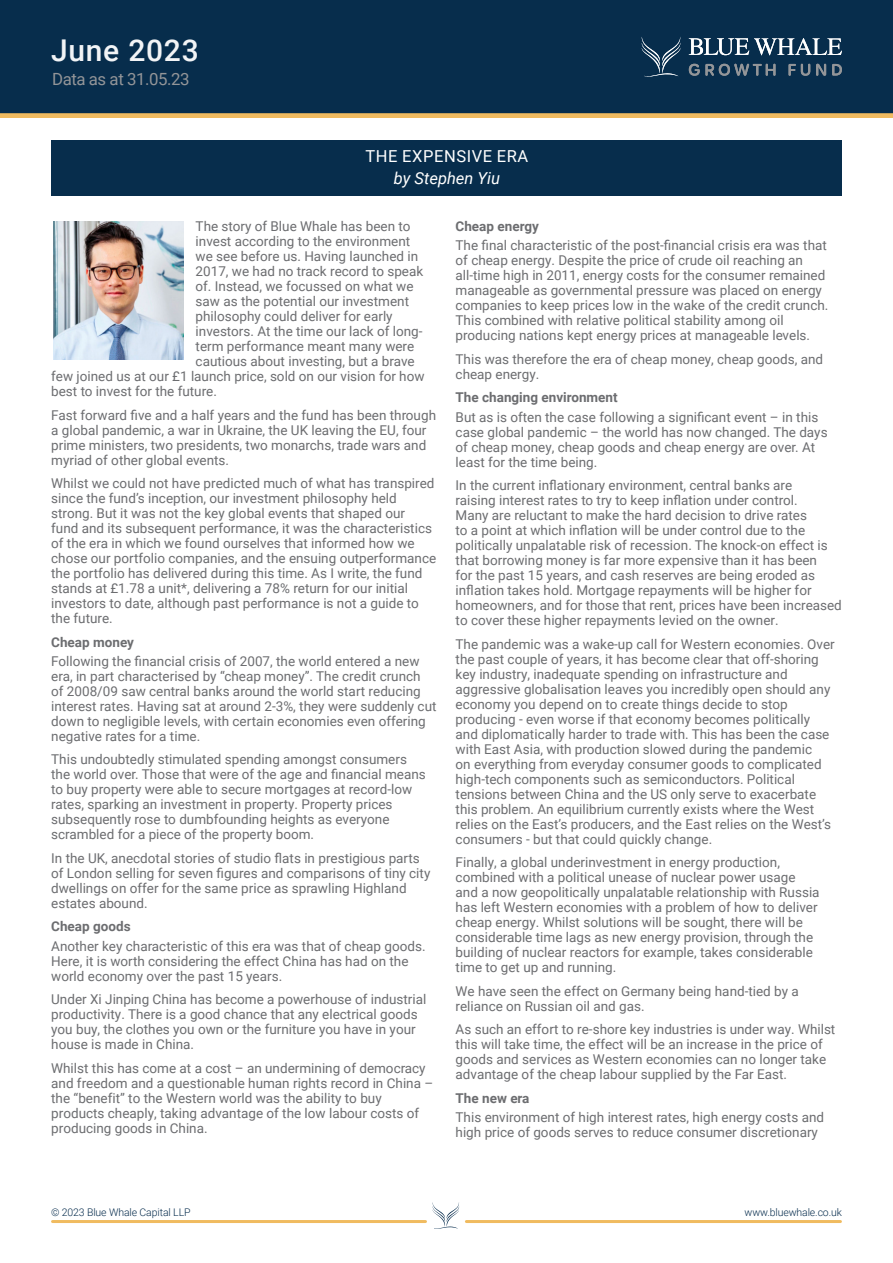
<style>
.page{position:relative;width:893px;height:1263px;background:#fff}
.page>*{position:absolute;margin:0;border:0;box-sizing:border-box;transform-origin:0 0}
.t1{font:500 30px "Roboto";letter-spacing:.025em;color:#f2f4f6}
.t2{font:16.8px "Roboto";letter-spacing:-.025em;color:#939598}
.t3{font:16.5px/22.5px "Roboto";letter-spacing:.035em;color:#fff;text-align:center}
.Paragraph_Style_6{font:13.5px/15px "Roboto";color:#6c6d70}
.Paragraph_Style_6-2{font:300 10.5px "Roboto";letter-spacing:-.01em;color:#052b4c}
.s1{font-style:italic}
.s2{font-weight:700}
.s3{font-style:inherit}
</style>
<div class="page">
<div style="left:0;top:0;width:893px;height:116px;background:#072d4c"></div>
<svg style="left:433px;top:1202px;width:26px;height:27px"></svg>
<hr style="left:53px;top:1220px;width:372px;height:3px;background:#f0bb60">
<hr style="left:466px;top:1220px;width:374px;height:3px;background:#f0bb60">
<div style="left:0;top:113px;width:893px;height:5px;background:#f0bb60"></div>
<svg style="left:642px;top:38px;width:38px;height:39px"></svg>
<svg style="left:689px;top:38px;width:153px;height:17px"></svg>
<svg style="left:689px;top:64px;width:86px;height:12px"></svg>
<svg style="left:789px;top:64px;width:21px;height:12px"></svg>
<svg style="left:816px;top:64px;width:10px;height:12px"></svg>
<svg style="left:832px;top:64px;width:10px;height:12px"></svg>
<img style="left:53px;top:221px;width:130px;height:139px">
<div style="left:51px;top:140px;width:791px;height:56px;background:#072d4c"></div>
<p class="t1" style="left:51px;top:29px;width:149px">June 2023</p>
<p class="t2" style="left:52px;top:67px;width:139px">Data as at 31.05.23</p>
<p class="t3" style="left:365px;top:144px;width:164px">THE EXPENSIVE ERA <span class="s1">by Stephen Yiu</span></p>
<p class="Paragraph_Style_6" style="left:196px;top:218px;width:229px">The story of Blue Whale has been to invest according to the environment we see before us. Having launched in 2017, we had no track record to speak of. Instead, we focussed on what we saw as the potential our investment philosophy could deliver for early investors. At the time our lack of long&shy;term performance meant many were cautious about investing, but a brave</p>
<p class="Paragraph_Style_6" style="left:51px;top:368px;width:375px">few joined us at our £1 launch price, sold on our vision for how best to invest for the future.</p>
<p class="Paragraph_Style_6" style="left:51px;top:407px;width:386px">Fast forward five and a half years and the fund has been through a global pandemic, a war in Ukraine, the UK leaving the EU, four prime ministers, two presidents, two monarchs, trade wars and myriad of other global events.</p>
<p class="Paragraph_Style_6" style="left:51px;top:475px;width:387px">Whilst we could not have predicted much of what has transpired since the fund’s inception, our investment philosophy held strong. But it was not the key global events that shaped our<br>fund and its subsequent performance, it was the characteristics of the era in which we found ourselves that informed how we chose our portfolio companies, and the ensuing outperformance the portfolio has delivered during this time. As I write, the fund stands at £1.78 a unit*, delivering a 78% return for our initial investors to date, although past performance is not a guide to the future.</p>
<p class="Paragraph_Style_6" style="left:51px;top:632px;width:370px;line-height:19.2px"><span class="s2">Cheap money<br></span>Following the financial crisis of 2007, the world entered a new</p>
<p class="Paragraph_Style_6" style="left:51px;top:668px;width:387px">era, in part characterised by “cheap money”. The credit crunch<br>of 2008/09 saw central banks around the world start reducing interest rates. Having sat at around 2-3%, they were suddenly cut down to negligible levels, with certain economies even offering negative rates for a time.</p>
<p class="Paragraph_Style_6" style="left:51px;top:751px;width:376px">This undoubtedly stimulated spending amongst consumers the world over. Those that were of the age and financial means to buy property were able to secure mortgages at record-low rates, sparking an investment in property. Property prices subsequently rose to dumbfounding heights as everyone scrambled for a piece of the property boom.</p>
<p class="Paragraph_Style_6" style="left:51px;top:850px;width:381px">In the UK, anecdotal stories of studio flats in prestigious parts of London selling for seven figures and comparisons of tiny city dwellings on offer for the same price as sprawling Highland estates abound.</p>
<p class="Paragraph_Style_6" style="left:51px;top:916px;width:376px;line-height:19.2px"><span class="s2">Cheap goods<br></span>Another key characteristic of this era was that of cheap goods.</p>
<p class="Paragraph_Style_6" style="left:51px;top:953px;width:359px">Here, it is worth considering the effect China has had on the world economy over the past 15 years.</p>
<p class="Paragraph_Style_6" style="left:51px;top:991px;width:377px">Under Xi Jinping China has become a powerhouse of industrial productivity. There is a good chance that any electrical goods you buy, the clothes you own or the furniture you have in your house is made in China.</p>
<p class="Paragraph_Style_6" style="left:51px;top:1060px;width:384px">Whilst this has come at a cost – an undermining of democracy and freedom and a questionable human rights record in China – the “benefit” to the <span class="s3">W</span>estern world was the ability to buy products cheaply, taking advantage of the low labour costs of producing goods in China.</p>
<p class="Paragraph_Style_6" style="left:456px;top:216px;width:373px;line-height:19.2px"><span class="s2">Cheap energy<br></span>The final characteristic of the post-financial crisis era was that</p>
<p class="Paragraph_Style_6" style="left:456px;top:252px;width:374px">of cheap energy. Despite the price of crude oil reaching an all-time high in 2011, energy costs for the consumer remained manageable as governmental pressure was placed on energy companies to keep prices low in the wake of the credit crunch.<br>This combined with relative political stability among oil producing nations kept energy prices at manageable levels.</p>
<p class="Paragraph_Style_6" style="left:456px;top:351px;width:369px">This was therefore the era of cheap money, cheap goods, and cheap energy.</p>
<p class="Paragraph_Style_6" style="left:456px;top:387px;width:364px;line-height:19.2px"><span class="s2">The changing environment<br></span>But as is often the case following a significant event – in this</p>
<p class="Paragraph_Style_6" style="left:456px;top:424px;width:374px">case global pandemic – the world has now changed. The days of cheap money, cheap goods and cheap energy are over. At least for the time being.</p>
<p class="Paragraph_Style_6" style="left:456px;top:477px;width:388px">In the current inflationary environment, central banks are<br>raising interest rates to try to keep inflation under control.<br>Many are reluctant to make the hard decision to drive rates<br>to a point at which inflation will be under control due to the politically unpalatable risk of recession. The knock-on effect is that borrowing money is far more expensive than it has been<br>for the past 15 years, and cash reserves are being eroded as inflation takes hold. Mortgage repayments will be higher for homeowners, and for those that rent, prices have been increased to cover these higher repayments levied on the owner.</p>
<p class="Paragraph_Style_6" style="left:456px;top:636px;width:381px">The pandemic was a wake-up call for <span class="s3">W</span>estern economies. Over the past couple of years, it has become clear that off-shoring key industry, inadequate spending on infrastructure and aggressive globalisation leaves you incredibly open should any economy you depend on to create things decide to stop producing - even worse if that economy becomes politically and diplomatically harder to trade with. This has been the case with East Asia, with production slowed during the pandemic<br>on everything from everyday consumer goods to complicated high-tech components such as semiconductors. Political tensions between China and the US only serve to exacerbate this problem. An equilibrium currently exists where the West relies on the East’s producers, and the East relies on the West’s consumers - but that could quickly change.</p>
<p class="Paragraph_Style_6" style="left:456px;top:854px;width:366px">Finally, a global underinvestment in energy production, combined with a political unease of nuclear power usage and a now geopolitically unpalatable relationship with Russia has left Western economies with a problem of how to deliver cheap energy. Whilst solutions will be sought, there will be considerable time lags as new energy provision, through the building of nuclear reactors for example, takes considerable time to get up and running.</p>
<p class="Paragraph_Style_6" style="left:456px;top:983px;width:345px">We have seen the effect on Germany being hand-tied by a reliance on Russian oil and gas.</p>
<p class="Paragraph_Style_6" style="left:456px;top:1021px;width:381px">As such an effort to re-shore key industries is under way. Whilst this will take time, the effect will be an increase in the price of goods and services as <span class="s3">W</span>estern economies can no longer take advantage of the cheap labour supplied by the Far East.</p>
<p class="Paragraph_Style_6" style="left:456px;top:1088px;width:370px;line-height:19.2px"><span class="s2">The new era<br></span>This environment of high interest rates, high energy costs and</p>
<p class="Paragraph_Style_6" style="left:456px;top:1124px;width:364px">high price of goods serves to reduce consumer discretionary</p>
<p class="Paragraph_Style_6-2" style="left:51px;top:1204px;width:141px">© 2023 Blue Whale Capital LLP</p>
<p class="Paragraph_Style_6-2" style="left:745px;top:1204px;width:99px">www.bluewhale.co.uk</p>
</div>
